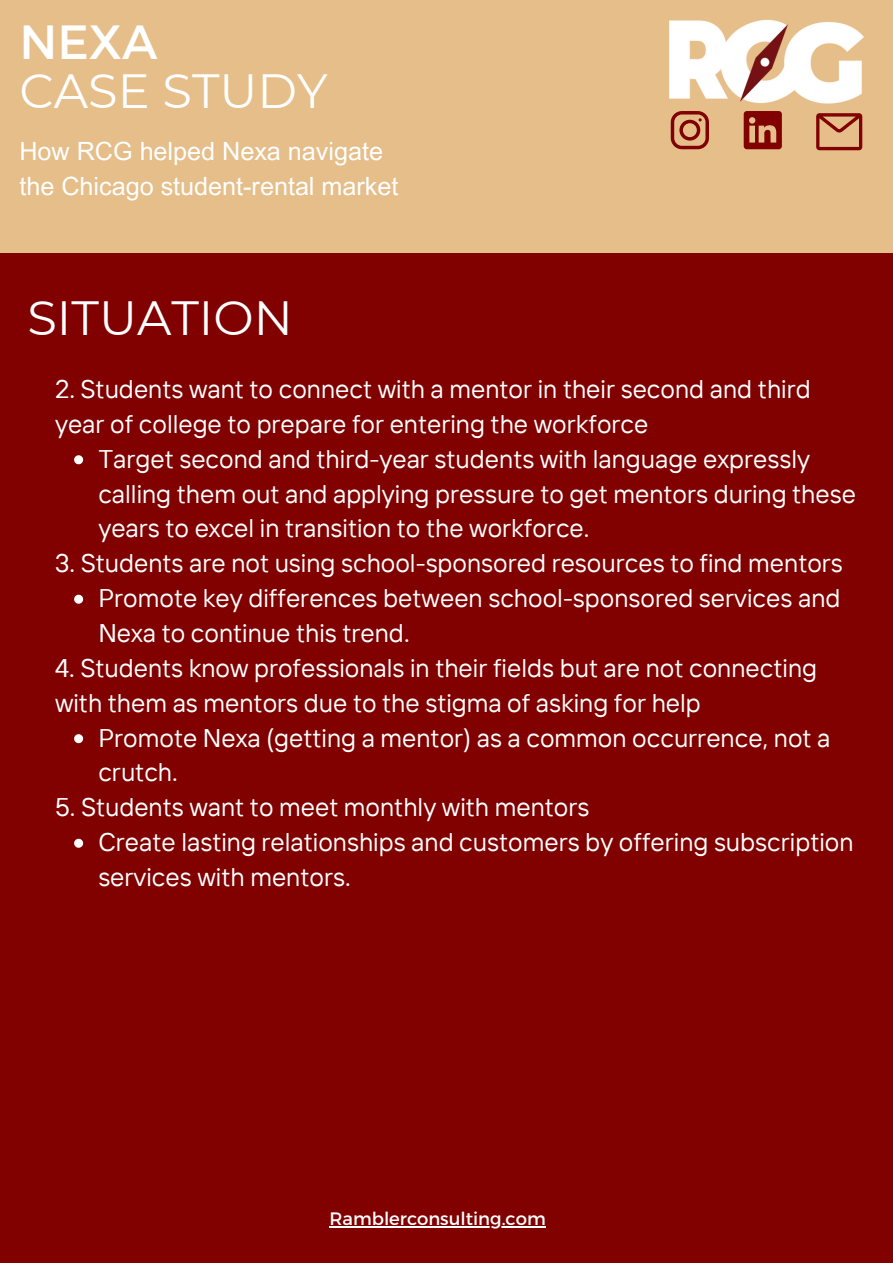
<style>
.page{position:relative;width:893px;height:1264px;background:#fff}
.page>*{position:absolute;margin:0;border:0;box-sizing:border-box;transform-origin:0 0}
.t1{font:48px "Montserrat";color:#fff}
.t2{font:25.5px/34.8px "TT Interphases";color:#fff}
.t3{font:25.2px/34.8px "Arial MT Pro";color:#fff}
.t4{font:18px "Montserrat";color:#fff}
</style>
<div class="page">
<div style="left:0;top:253px;width:892px;height:1009px;background:#800100"></div>
<div style="left:0;top:0;width:892px;height:253px;background:#e5be8a"></div>
<img style="left:669px;top:19px;width:195px;height:122px">
<svg style="left:670px;top:111px;width:39px;height:38px"></svg>
<svg style="left:743px;top:111px;width:38px;height:38px"></svg>
<svg style="left:816px;top:113px;width:46px;height:37px"></svg>
<svg style="left:74px;top:455px;width:9px;height:9px"></svg>
<svg style="left:74px;top:594px;width:9px;height:9px"></svg>
<svg style="left:74px;top:734px;width:9px;height:9px"></svg>
<svg style="left:74px;top:838px;width:9px;height:9px"></svg>
<hr style="left:329px;top:1226px;width:216px;height:1px;background:#fff">
<p class="t1" style="left:19px;top:11px;width:139px">NEXA</p>
<p class="t1" style="left:19px;top:62px;width:310px">CASE STUDY</p>
<p class="t3" style="left:19px;top:137px;width:380px">How RCG helped Nexa navigate the Chicago student-rental market</p>
<p class="t1" style="left:27px;top:289px;width:267px">SITUATION</p>
<p class="t2" style="left:55px;top:371px;width:757px">2. Students want to connect with a mentor in their second and third year of college to prepare for entering the workforce</p>
<p class="t2" style="left:98px;top:440px;width:759px">Target second and third-year students with language expressly calling them out and applying pressure to get mentors during these years to excel in transition to the workforce.</p>
<p class="t2" style="left:55px;top:545px;width:789px">3. Students are not using school-sponsored resources to find mentors</p>
<p class="t2" style="left:98px;top:580px;width:743px">Promote key differences between school-sponsored services and<br>Nexa to continue this trend.</p>
<p class="t2" style="left:55px;top:650px;width:763px">4. Students know professionals in their fields but are not connecting with them as mentors due to the stigma of asking for help</p>
<p class="t2" style="left:98px;top:719px;width:733px">Promote Nexa (getting a mentor) as a common occurrence, not a crutch.</p>
<p class="t2" style="left:55px;top:789px;width:536px">5. Students want to meet monthly with mentors</p>
<p class="t2" style="left:98px;top:824px;width:756px">Create lasting relationships and customers by offering subscription services with mentors.</p>
<p class="t4" style="left:329px;top:1207px;width:218px">Ramblerconsulting.com</p>
</div>
